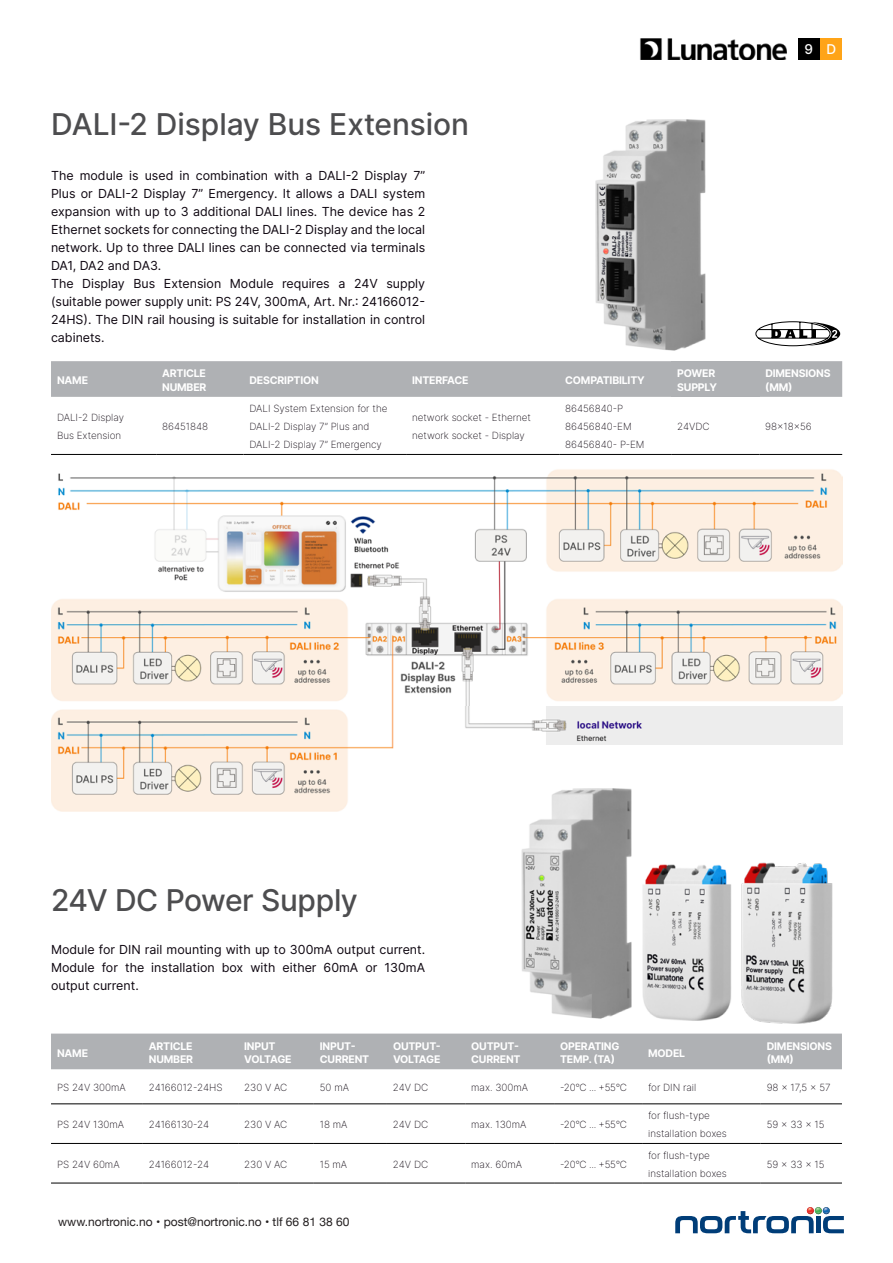
<style>
.page{position:relative;width:893px;height:1263px;background:#fff}
.page>*{position:absolute;margin:0;border:0;box-sizing:border-box;transform-origin:0 0}
.t1{font:500 30px "Inter";letter-spacing:-.01em;color:#4d4d4f}
.t2{font:500 13.5px "Inter";color:#fff}
.t3{font:12.45px/18px "Inter";color:#0e0610}
.t4{font:12px "Helvetica Neue";color:#231f20}
.t5{font:700 10.5px/13.5px "Inter";letter-spacing:-.02em;color:#fff}
.t6{font:9.9px/18px "Inter Extra Light BETA";color:#0e0610}
</style>
<div class="page">
<img style="left:640px;top:38px;width:147px;height:22px">
<div style="left:798px;top:38px;width:21px;height:22px;background:#000"></div>
<div style="left:821px;top:38px;width:21px;height:22px;background:#ffa418"></div>
<img style="left:595px;top:119px;width:246px;height:232px">
<svg style="left:756px;top:321px;width:84px;height:25px"></svg>
<div style="left:51px;top:361px;width:791px;height:36px;background:#afb1b4"></div>
<div style="left:671px;top:361px;width:88px;height:36px;background:#afb1b4"></div>
<hr style="left:406px;top:454px;width:153px;height:1px;background:#000">
<hr style="left:559px;top:454px;width:112px;height:1px;background:#000">
<hr style="left:671px;top:454px;width:88px;height:1px;background:#000">
<hr style="left:759px;top:454px;width:83px;height:1px;background:#000">
<hr style="left:51px;top:454px;width:105px;height:1px;background:#000">
<hr style="left:156px;top:454px;width:87px;height:1px;background:#000">
<hr style="left:243px;top:454px;width:163px;height:1px;background:#000">
<img style="left:51px;top:469px;width:791px;height:343px">
<div style="left:441px;top:707px;width:420px;height:109px;background:#fff"></div>
<img style="left:451px;top:707px;width:391px;height:38px">
<div style="left:51px;top:1033px;width:791px;height:36px;background:#afb1b4"></div>
<hr style="left:642px;top:1103px;width:119px;height:1px;background:#000">
<hr style="left:51px;top:1143px;width:92px;height:1px;background:#000">
<hr style="left:143px;top:1143px;width:95px;height:1px;background:#000">
<hr style="left:238px;top:1143px;width:76px;height:1px;background:#000">
<hr style="left:314px;top:1143px;width:73px;height:1px;background:#000">
<hr style="left:387px;top:1143px;width:78px;height:1px;background:#000">
<hr style="left:465px;top:1143px;width:89px;height:1px;background:#000">
<hr style="left:554px;top:1143px;width:88px;height:1px;background:#000">
<hr style="left:642px;top:1143px;width:119px;height:1px;background:#000">
<hr style="left:761px;top:1143px;width:81px;height:1px;background:#000">
<hr style="left:51px;top:1183px;width:92px;height:1px;background:#000">
<hr style="left:143px;top:1183px;width:95px;height:1px;background:#000">
<hr style="left:238px;top:1183px;width:76px;height:1px;background:#000">
<hr style="left:314px;top:1183px;width:73px;height:1px;background:#000">
<hr style="left:387px;top:1183px;width:78px;height:1px;background:#000">
<hr style="left:465px;top:1183px;width:89px;height:1px;background:#000">
<hr style="left:554px;top:1183px;width:88px;height:1px;background:#000">
<hr style="left:642px;top:1183px;width:119px;height:1px;background:#000">
<hr style="left:761px;top:1183px;width:81px;height:1px;background:#000">
<hr style="left:51px;top:1103px;width:92px;height:1px;background:#000">
<hr style="left:143px;top:1103px;width:95px;height:1px;background:#000">
<hr style="left:238px;top:1103px;width:76px;height:1px;background:#000">
<hr style="left:314px;top:1103px;width:73px;height:1px;background:#000">
<hr style="left:387px;top:1103px;width:78px;height:1px;background:#000">
<hr style="left:465px;top:1103px;width:89px;height:1px;background:#000">
<hr style="left:761px;top:1103px;width:81px;height:1px;background:#000">
<hr style="left:554px;top:1103px;width:88px;height:1px;background:#000">
<img style="left:512px;top:788px;width:322px;height:231px">
<img style="left:645px;top:859px;width:189px;height:165px">
<svg style="left:675px;top:1207px;width:169px;height:26px"></svg>
<p class="t2" style="left:804px;top:39px;width:33px">9 D</p>
<h1 class="t1" style="left:51px;top:103px;width:419px">DALI-2 Display Bus Extension</h1>
<p class="t3" style="left:51px;top:166px;width:376px">The module is used in combination with a DALI-2 Display 7” Plus or DALI-2 Display 7” Emergency. It allows a DALI system expansion with up to 3 additional DALI lines. The device has 2<br>Ethernet sockets for connecting the DALI-2 Display and the local network. Up to three DALI lines can be connected via terminals DA1, DA2 and DA3.<br>The Display Bus Extension Module requires a 24V supply (suitable power supply unit: PS 24V, 300mA, Art. Nr.: 24166012- 24HS). The DIN rail housing is suitable for installation in control cabinets.</p>
<p class="t5" style="left:57px;top:373px;width:33px">NAME</p>
<p class="t5" style="left:162px;top:367px;width:46px">ARTICLE<br>NUMBER</p>
<p class="t5" style="left:249px;top:373px;width:71px">DESCRIPTION</p>
<p class="t5" style="left:412px;top:373px;width:58px">INTERFACE</p>
<p class="t5" style="left:565px;top:373px;width:81px">COMPATIBILITY</p>
<p class="t5" style="left:677px;top:367px;width:41px">POWER<br>SUPPLY</p>
<p class="t5" style="left:765px;top:367px;width:67px">DIMENSIONS (MM)</p>
<p class="t6" style="left:57px;top:409px;width:68px">DALI-2 Display<br>Bus Extension</p>
<p class="t6" style="left:162px;top:418px;width:48px">86451848</p>
<p class="t6" style="left:249px;top:400px;width:140px">DALI System Extension for the<br>DALI-2 Display 7” Plus and<br>DALI-2 Display 7” Emergency</p>
<p class="t6" style="left:412px;top:409px;width:120px">network socket - Ethernet network socket - Display</p>
<p class="t6" style="left:565px;top:400px;width:81px">86456840-P<br>86456840-EM<br>86456840- P-EM</p>
<p class="t6" style="left:677px;top:418px;width:34px">24VDC</p>
<p class="t6" style="left:765px;top:418px;width:48px">98x18x56</p>
<h1 class="t1" style="left:51px;top:878px;width:308px">24V DC Power Supply</h1>
<p class="t3" style="left:51px;top:940px;width:376px;text-align:justify">Module for DIN rail mounting with up to 300mA output current.<br>Module for the installation box with either 60mA or 130mA output current.</p>
<p class="t5" style="left:57px;top:1046px;width:33px">NAME</p>
<p class="t5" style="left:149px;top:1039px;width:46px">ARTICLE<br>NUMBER</p>
<p class="t5" style="left:244px;top:1039px;width:49px">INPUT<br>VOLTAGE</p>
<p class="t5" style="left:320px;top:1039px;width:51px">INPUT-<br>CURRENT</p>
<p class="t5" style="left:393px;top:1039px;width:49px">OUTPUT-<br>VOLTAGE</p>
<p class="t5" style="left:471px;top:1039px;width:51px">OUTPUT-<br>CURRENT</p>
<p class="t5" style="left:560px;top:1039px;width:61px">OPERATING<br>TEMP. (TA)</p>
<p class="t5" style="left:648px;top:1046px;width:39px">MODEL</p>
<p class="t5" style="left:767px;top:1039px;width:67px">DIMENSIONS (MM)</p>
<p class="t6" style="left:57px;top:1078px;width:70px">PS 24V 300mA</p>
<p class="t6" style="left:149px;top:1078px;width:75px">24166012-24HS</p>
<p class="t6" style="left:244px;top:1078px;width:45px">230 V AC</p>
<p class="t6" style="left:320px;top:1078px;width:31px">50 mA</p>
<p class="t6" style="left:393px;top:1078px;width:37px">24V DC</p>
<p class="t6" style="left:471px;top:1078px;width:59px">max. 300mA</p>
<p class="t6" style="left:560px;top:1078px;width:68px">-20°C ... +55°C</p>
<p class="t6" style="left:648px;top:1078px;width:50px">for DIN rail</p>
<p class="t6" style="left:767px;top:1078px;width:65px">98 x 17,5 x 57</p>
<p class="t6" style="left:57px;top:1116px;width:69px">PS 24V 130mA</p>
<p class="t6" style="left:149px;top:1116px;width:62px">24166130-24</p>
<p class="t6" style="left:244px;top:1116px;width:45px">230 V AC</p>
<p class="t6" style="left:320px;top:1116px;width:29px">18 mA</p>
<p class="t6" style="left:393px;top:1116px;width:37px">24V DC</p>
<p class="t6" style="left:471px;top:1116px;width:57px">max. 130mA</p>
<p class="t6" style="left:560px;top:1116px;width:68px">-20°C ... +55°C</p>
<p class="t6" style="left:648px;top:1107px;width:80px">for flush-type installation boxes</p>
<p class="t6" style="left:767px;top:1116px;width:59px">59 x 33 x 15</p>
<p class="t6" style="left:57px;top:1155px;width:64px">PS 24V 60mA</p>
<p class="t6" style="left:149px;top:1155px;width:62px">24166012-24</p>
<p class="t6" style="left:244px;top:1155px;width:45px">230 V AC</p>
<p class="t6" style="left:320px;top:1155px;width:29px">15 mA</p>
<p class="t6" style="left:393px;top:1155px;width:37px">24V DC</p>
<p class="t6" style="left:471px;top:1155px;width:52px">max. 60mA</p>
<p class="t6" style="left:560px;top:1155px;width:68px">-20°C ... +55°C</p>
<p class="t6" style="left:648px;top:1146px;width:80px">for flush-type installation boxes</p>
<p class="t6" style="left:767px;top:1155px;width:59px">59 x 33 x 15</p>
<p class="t4" style="left:58px;top:1212px;width:293px">www.nortronic.no • post@nortronic.no • tlf 66 81 38 60</p>
</div>
